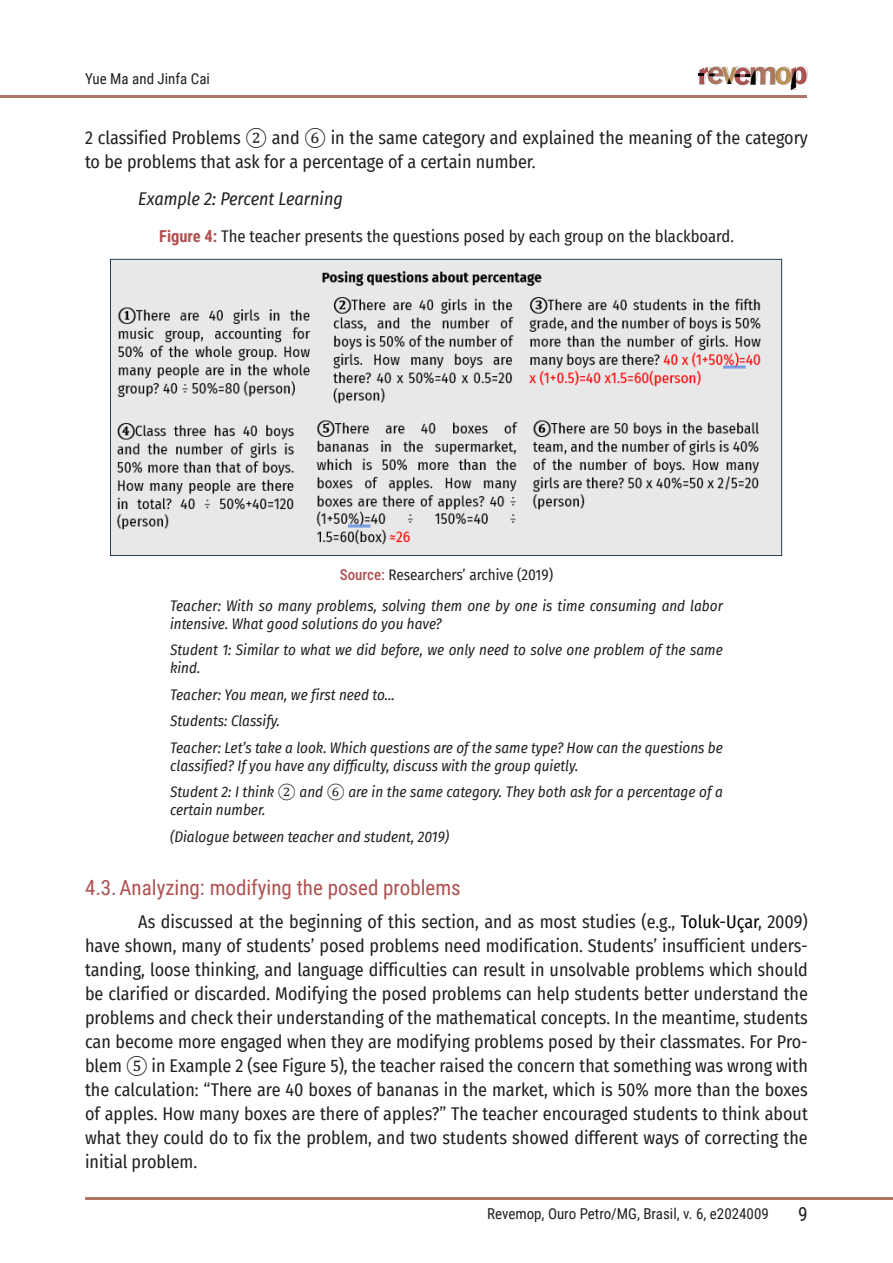
<style>
.page{position:relative;width:893px;height:1263px;background:#fff}
.page>*{position:absolute;margin:0;border:0;box-sizing:border-box;transform-origin:0 0}
.t1{font:21px "Roboto Condensed";color:#ae5151}
.t2{font:19.5px "Roboto Condensed";color:#231f20}
.Paragraph{font:18px/24px "Fira Sans Condensed";color:#231f20}
.Paragraph-2{font:italic 18px "Fira Sans Condensed";color:#231f20}
.Figure{font:16.5px "Fira Sans Condensed";color:#231f20}
.Insigth{font:italic 15px/18px "Fira Sans Condensed";color:#231f20}
.t3{font:15px "Roboto Condensed";color:#231f20}
.Source{font:15px "Fira Sans Condensed";color:#231f20}
.s1{font-family:"Cambria Math"}
.s2{font-family:"Roboto Condensed";font-weight:700;color:#ae5151}
.s3{font-family:"Roboto Condensed";font-weight:500;color:#ae5151}
.s4{font-family:"Cambria Math";font-style:normal}
.s5{color:#000}
</style>
<div class="page">
<svg style="left:698px;top:66px;width:110px;height:24px"></svg>
<hr style="left:0;top:95px;width:807px;height:2px;background:#ae7661">
<hr style="left:85px;top:1197px;width:808px;height:2px;background:#ae7661">
<img style="left:110px;top:258px;width:673px;height:298px">
<p class="t3" style="left:85px;top:68px;width:126px">Yue Ma and Jinfa Cai</p>
<p class="Paragraph" style="left:85px;top:126px;width:724px">2 classified Problems <span class="s1">②</span> and <span class="s1">⑥</span> in the same category and explained the meaning of the category to be problems that ask for a percentage of a certain number.</p>
<p class="Paragraph-2" style="left:138px;top:185px;width:206px">Example 2: Percent Learning</p>
<p class="Figure" style="left:159px;top:224px;width:576px"><span class="s2">Figure 4:</span> The teacher presents the questions posed by each group on the blackboard.</p>
<p class="Source" style="left:340px;top:563px;width:215px"><span class="s3">Source:</span> Researchers’ archive (2019)</p>
<p class="Insigth" style="left:170px;top:596px;width:554px">Teacher: With so many problems, solving them one by one is time consuming and labor intensive. What good solutions do you have?</p>
<p class="Insigth" style="left:170px;top:640px;width:554px">Student 1: Similar to what we did before, we only need to solve one problem of the same kind.</p>
<p class="Insigth" style="left:170px;top:685px;width:226px">Teacher: You mean, we first need to...</p>
<p class="Insigth" style="left:170px;top:711px;width:112px">Students: Classify.</p>
<p class="Insigth" style="left:170px;top:738px;width:554px">Teacher: Let’s take a look. Which questions are of the same type? How can the questions be classified? If you have any difficulty, discuss with the group quietly.</p>
<p class="Insigth" style="left:170px;top:782px;width:554px">Student 2: I think <span class="s4">②</span> and <span class="s4">⑥</span> are in the same category. They both ask for a percentage of a certain number.</p>
<p class="Insigth" style="left:170px;top:827px;width:281px">(Dialogue between teacher and student, 2019)</p>
<p class="t1" style="left:85px;top:873px;width:377px">4.3.Analyzing: modifying the posed problems</p>
<p class="Paragraph" style="left:85px;top:909px;width:724px;text-align:justify;text-indent:53px">As discussed at the beginning of this section, and as most studies (e.g., <span class="s5">Toluk-Uçar</span>, 2009) have shown, many of students’ posed problems need modification. Students’ insufficient unders&shy;tanding, loose thinking, and language difficulties can result in unsolvable problems which should be clarified or discarded. Modifying the posed problems can help students better understand the problems and check their understanding of the mathematical concepts. In the meantime, students can become more engaged when they are modifying problems posed by their classmates. For Pro&shy;blem <span class="s1">⑤</span> in Example 2 (see Figure 5), the teacher raised the concern that something was wrong with the calculation: “There are 40 boxes of bananas in the market, which is 50% more than the boxes of apples. How many boxes are there of apples?” The teacher encouraged students to think about what they could do to fix the problem, and two students showed different ways of correcting the initial problem.</p>
<p class="t3" style="left:487px;top:1203px;width:283px">Revemop, Ouro Petro/MG, Brasil, v. 6, e2024009</p>
<p class="t2" style="left:798px;top:1200px;width:11px">9</p>
</div>
